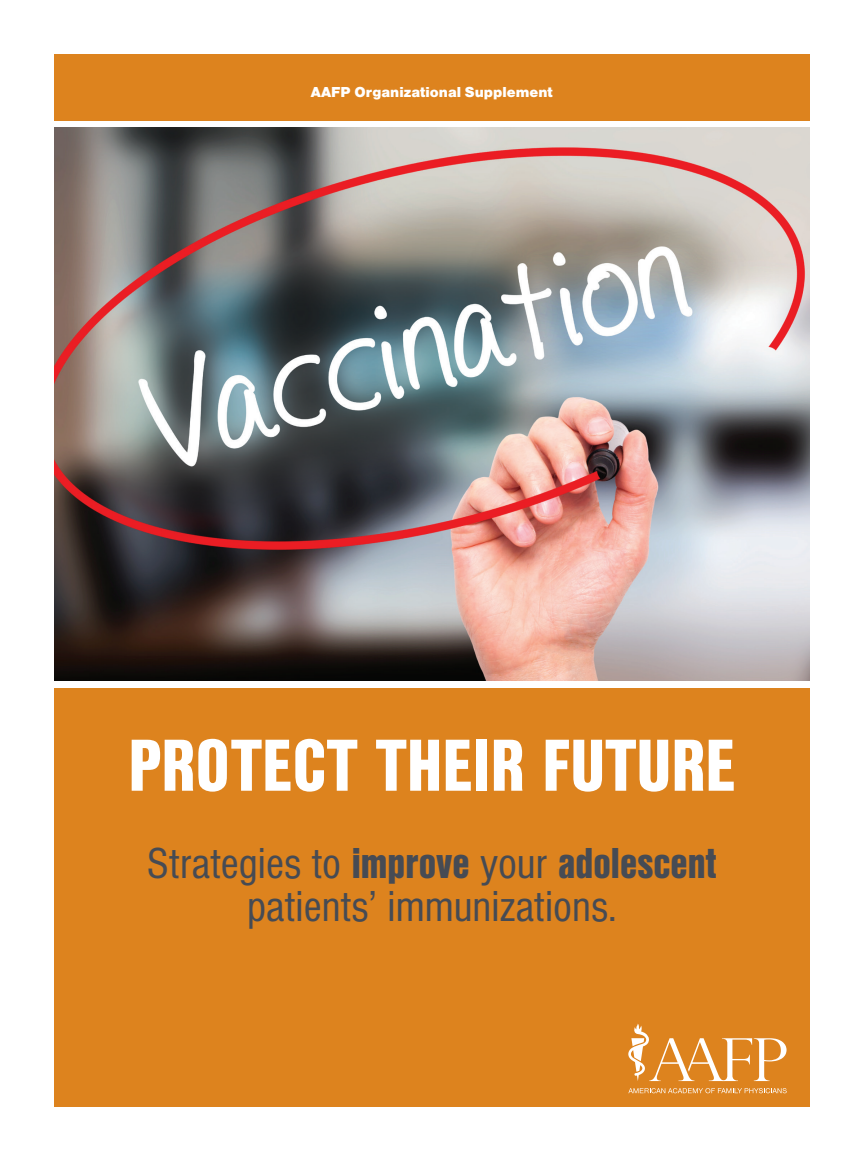
<style>
.page{position:relative;width:864px;height:1161px;background:#fff}
.page>*{position:absolute;margin:0;border:0;box-sizing:border-box;transform-origin:0 0}
.t1{font:76.5px "Nimbus San D Blac Cond";color:#fff}
.t2{font:45px "Nimbus San D Blac Cond";color:#464b54}
.t3{font:condensed 45px "Nimbus San D";color:#464b54}
.t4{font:15px "Nimbus San D Blac";color:#fff}
.s1{font-family:"Nimbus San D";font-stretch:condensed}
</style>
<div class="page">
<div style="left:54px;top:54px;width:756px;height:66px;background:#dd831e"></div>
<div style="left:54px;top:688px;width:756px;height:419px;background:#dd831e"></div>
<svg style="left:628px;top:1024px;width:159px;height:57px"></svg>
<svg style="left:628px;top:1088px;width:159px;height:5px"></svg>
<img style="left:54px;top:128px;width:756px;height:553px">
<p class="t4" style="left:311px;top:83px;width:244px">AAFP Organizational Supplement</p>
<h1 class="t1" style="left:128px;top:722px;width:609px">PROTECT THEIR FUTURE</h1>
<p class="t2" style="left:147px;top:837px;width:571px"><span class="s1">Strategies to</span> improve <span class="s1">your</span> adolescent</p>
<p class="t3" style="left:247px;top:882px;width:371px">patients’ immunizations.</p>
</div>
